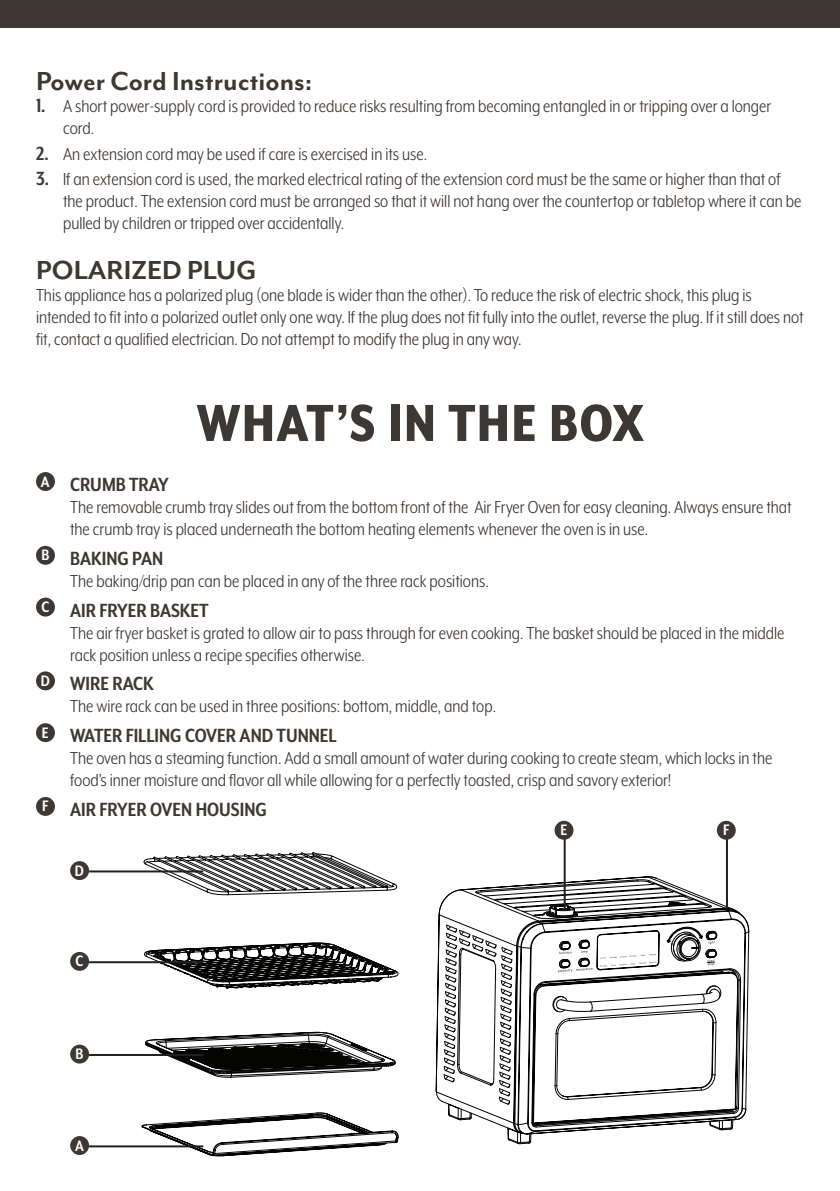
<style>
.page{position:relative;width:840px;height:1191px;background:#fff}
.page>*{position:absolute;margin:0;border:0;box-sizing:border-box;transform-origin:0 0}
.t1{font:800 60px "Mr Eaves XL Mod Nar OT";letter-spacing:.025em;color:#3e3835}
.t2{font:700 30px "Mr Eaves Mod OT";color:#3e3835}
.SE-Icon_Listed{font:700 22px "Mr Eaves XL Mod Nar OT";color:#3e3835}
.SE_-_Icon_Body{font:20px/22px "Mr Eaves XL Mod Nar OT";color:#3e3835}
.t3{font:700 17.4px "Mr Eaves XL Mod Nar OT";color:#fff}
.s1{font-weight:700;font-size:22px}
</style>
<div class="page">
<div style="left:0;top:0;width:839px;height:28px;background:#3e3835"></div>
<div style="left:36px;top:472px;width:19px;height:19px;background:#3e3835;border-radius:50%"></div>
<div style="left:36px;top:546px;width:19px;height:19px;background:#3e3835;border-radius:50%"></div>
<div style="left:36px;top:597px;width:19px;height:19px;background:#3e3835;border-radius:50%"></div>
<div style="left:36px;top:671px;width:19px;height:19px;background:#3e3835;border-radius:50%"></div>
<div style="left:36px;top:723px;width:19px;height:19px;background:#3e3835;border-radius:50%"></div>
<div style="left:36px;top:797px;width:19px;height:19px;background:#3e3835;border-radius:50%"></div>
<svg style="left:144px;top:852px;width:253px;height:43px"></svg>
<svg style="left:141px;top:1112px;width:257px;height:44px"></svg>
<svg style="left:144px;top:942px;width:254px;height:135px"></svg>
<svg style="left:436px;top:876px;width:313px;height:268px"></svg>
<hr style="left:89px;top:1145px;width:114px;height:2px;background:#231f20">
<div style="left:70px;top:1136px;width:19px;height:19px;background:#3e3835;border-radius:50%"></div>
<hr style="left:89px;top:1054px;width:114px;height:2px;background:#231f20">
<div style="left:70px;top:1044px;width:19px;height:19px;background:#3e3835;border-radius:50%"></div>
<hr style="left:89px;top:961px;width:114px;height:2px;background:#231f20">
<div style="left:70px;top:952px;width:19px;height:18px;background:#3e3835;border-radius:50%"></div>
<hr style="left:89px;top:870px;width:114px;height:2px;background:#231f20">
<div style="left:70px;top:861px;width:19px;height:19px;background:#3e3835;border-radius:50%"></div>
<hr style="left:563px;top:828px;width:2px;height:80px;background:#231f20">
<div style="left:554px;top:821px;width:19px;height:18px;background:#3e3835;border-radius:50%"></div>
<hr style="left:725px;top:828px;width:2px;height:80px;background:#231f20">
<div style="left:716px;top:821px;width:19px;height:18px;background:#3e3835;border-radius:50%"></div>
<p class="t2" style="left:36px;top:64px;width:278px">Power Cord Instructions:</p>
<p class="SE_-_Icon_Body" style="left:63px;top:95px;width:709px;text-indent:-27px"><span class="s1">1.</span> A short power-supply cord is provided to reduce risks resulting from becoming entangled in or tripping over a longer cord.</p>
<p class="SE_-_Icon_Body" style="left:36px;top:142px;width:392px"><span class="s1">2.</span> An extension cord may be used if care is exercised in its use.</p>
<p class="SE_-_Icon_Body" style="left:63px;top:168px;width:739px;text-indent:-27px"><span class="s1">3.</span> If an extension cord is used, the marked electrical rating of the extension cord must be the same or higher than that of the product. The extension cord must be arranged so that it will not hang over the countertop or tabletop where it can be pulled by children or tripped over accidentally.</p>
<p class="t2" style="left:36px;top:253px;width:222px">POLARIZED PLUG</p>
<p class="SE_-_Icon_Body" style="left:36px;top:283px;width:768px">This appliance has a polarized plug (one blade is wider than the other). To reduce the risk of electric shock, this plug is intended to fit into a polarized outlet only one way. If the plug does not fit fully into the outlet, reverse the plug. If it still does not fit, contact a qualified electrician. Do not attempt to modify the plug in any way.</p>
<p class="t1" style="left:197px;top:391px;width:448px">WHAT’S IN THE BOX</p>
<p class="t3" style="left:41px;top:472px;width:10px">A</p>
<p class="SE-Icon_Listed" style="left:70px;top:472px;width:100px">CRUMB TRAY</p>
<p class="SE_-_Icon_Body" style="left:70px;top:495px;width:722px">The removable crumb tray slides out from the bottom front of the Air Fryer Oven for easy cleaning. Always ensure that the crumb tray is placed underneath the bottom heating elements whenever the oven is in use.</p>
<p class="t3" style="left:41px;top:546px;width:9px">B</p>
<p class="SE-Icon_Listed" style="left:70px;top:546px;width:95px">BAKING PAN</p>
<p class="SE_-_Icon_Body" style="left:70px;top:569px;width:420px">The baking/drip pan can be placed in any of the three rack positions.</p>
<p class="t3" style="left:41px;top:597px;width:9px">C</p>
<p class="SE-Icon_Listed" style="left:70px;top:598px;width:140px">AIR FRYER BASKET</p>
<p class="SE_-_Icon_Body" style="left:70px;top:621px;width:715px">The air fryer basket is grated to allow air to pass through for even cooking. The basket should be placed in the middle rack position unless a recipe specifies otherwise.</p>
<p class="t3" style="left:41px;top:671px;width:11px">D</p>
<p class="SE-Icon_Listed" style="left:70px;top:672px;width:85px">WIRE RACK</p>
<p class="SE_-_Icon_Body" style="left:70px;top:695px;width:427px">The wire rack can be used in three positions: bottom, middle, and top.</p>
<p class="t3" style="left:42px;top:723px;width:8px">E</p>
<p class="SE-Icon_Listed" style="left:70px;top:724px;width:268px">WATER FILLING COVER AND TUNNEL</p>
<p class="SE_-_Icon_Body" style="left:70px;top:746px;width:703px">The oven has a steaming function. Add a small amount of water during cooking to create steam, which locks in the food’s inner moisture and flavor all while allowing for a perfectly toasted, crisp and savory exterior!</p>
<p class="t3" style="left:42px;top:797px;width:8px">F</p>
<p class="SE-Icon_Listed" style="left:70px;top:797px;width:198px">AIR FRYER OVEN HOUSING</p>
<p class="t3" style="left:75px;top:861px;width:11px">D</p>
<p class="t3" style="left:76px;top:952px;width:9px">C</p>
<p class="t3" style="left:76px;top:1044px;width:9px">B</p>
<p class="t3" style="left:75px;top:1136px;width:10px">A</p>
<p class="t3" style="left:560px;top:821px;width:8px">E</p>
<p class="t3" style="left:722px;top:821px;width:8px">F</p>
</div>
